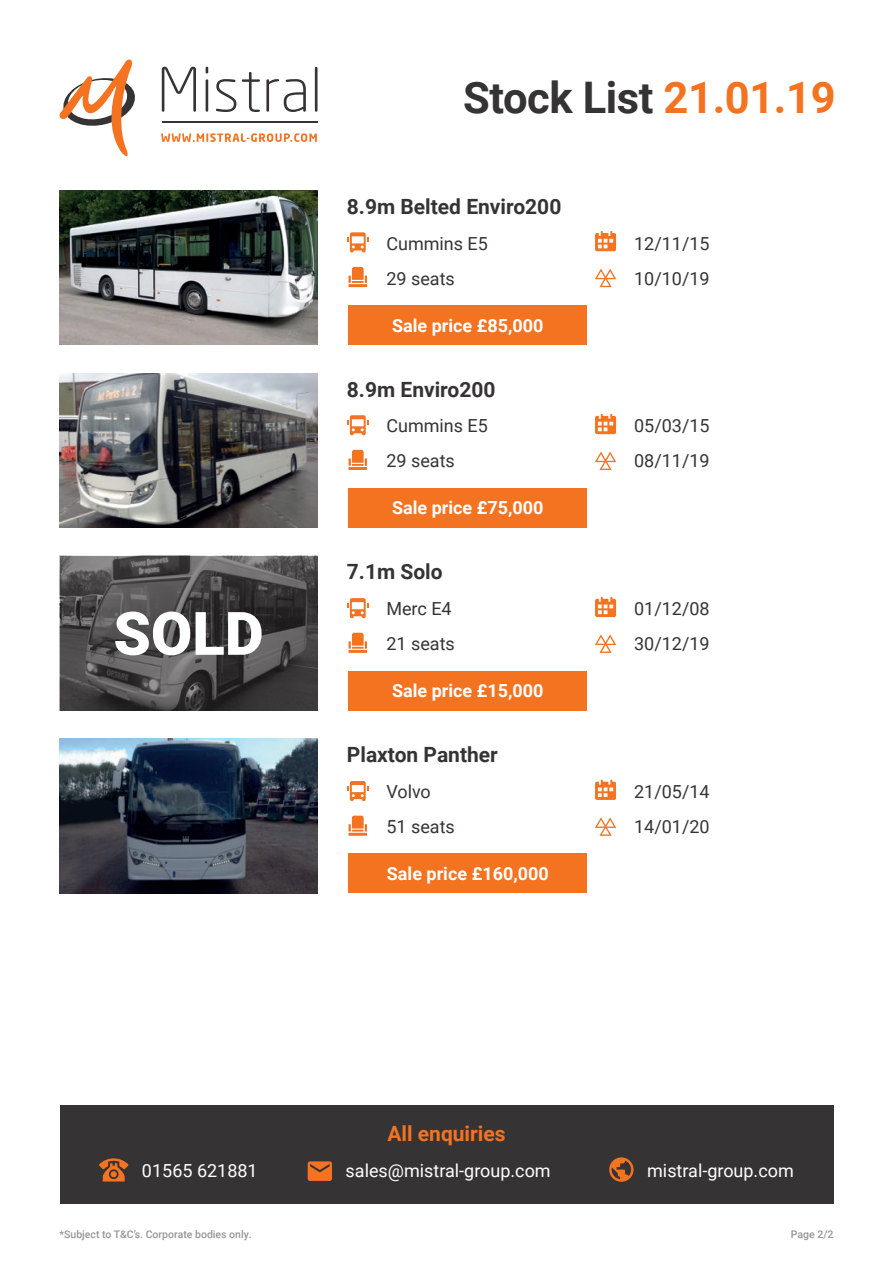
<style>
.page{position:relative;width:893px;height:1263px;background:#fff}
.page>*{position:absolute;margin:0;border:0;box-sizing:border-box;transform-origin:0 0}
.t1{font:900 60px "Roboto";color:#fff}
.t2{font:700 43.5px "Roboto";letter-spacing:-.01em;color:#363334}
.t3{font:700 21px "Roboto";color:#363334}
.t4{font:700 21px "Roboto";color:#f47321}
.t5{font:18px "Roboto";color:#363334}
.t6{font:700 18px "Roboto";color:#fff}
.t7{font:18px "Roboto";color:#fff}
.t8{font:500 10.5px "Roboto";color:#969597}
.s1{color:#f47321}
</style>
<div class="page">
<div style="left:60px;top:1104px;width:773px;height:99px;background:#363334"></div>
<svg style="left:609px;top:1157px;width:24px;height:25px"></svg>
<svg style="left:308px;top:1161px;width:24px;height:20px"></svg>
<svg style="left:99px;top:1158px;width:29px;height:23px"></svg>
<svg style="left:59px;top:59px;width:76px;height:98px"></svg>
<svg style="left:161px;top:133px;width:156px;height:9px"></svg>
<hr style="left:162px;top:121px;width:155px;height:2px;background:#363334">
<svg style="left:162px;top:67px;width:34px;height:45px"></svg>
<svg style="left:206px;top:67px;width:2px;height:45px"></svg>
<svg style="left:216px;top:79px;width:20px;height:33px"></svg>
<svg style="left:242px;top:72px;width:18px;height:40px"></svg>
<svg style="left:266px;top:79px;width:40px;height:33px"></svg>
<svg style="left:315px;top:67px;width:2px;height:45px"></svg>
<svg style="left:60px;top:556px;width:257px;height:154px;background:#4b4849"></svg>
<svg style="left:347px;top:232px;width:22px;height:21px"></svg>
<hr style="left:348px;top:284px;width:19px;height:3px;background:#f47321">
<svg style="left:349px;top:267px;width:18px;height:16px"></svg>
<svg style="left:595px;top:269px;width:21px;height:18px"></svg>
<svg style="left:595px;top:231px;width:21px;height:20px"></svg>
<img style="left:60px;top:190px;width:257px;height:154px">
<div style="left:348px;top:305px;width:239px;height:39px;background:#f47321"></div>
<svg style="left:347px;top:415px;width:22px;height:20px"></svg>
<hr style="left:348px;top:467px;width:19px;height:3px;background:#f47321">
<svg style="left:349px;top:450px;width:18px;height:16px"></svg>
<svg style="left:595px;top:452px;width:21px;height:18px"></svg>
<svg style="left:595px;top:414px;width:21px;height:20px"></svg>
<img style="left:60px;top:373px;width:257px;height:154px">
<div style="left:348px;top:488px;width:239px;height:39px;background:#f47321"></div>
<svg style="left:347px;top:598px;width:22px;height:20px"></svg>
<hr style="left:348px;top:650px;width:19px;height:3px;background:#f47321">
<svg style="left:349px;top:633px;width:18px;height:16px"></svg>
<svg style="left:595px;top:634px;width:21px;height:19px"></svg>
<svg style="left:595px;top:597px;width:21px;height:20px"></svg>
<div style="left:348px;top:671px;width:239px;height:39px;background:#f47321"></div>
<svg style="left:347px;top:781px;width:22px;height:20px"></svg>
<hr style="left:348px;top:833px;width:19px;height:3px;background:#f47321">
<svg style="left:349px;top:816px;width:18px;height:16px"></svg>
<svg style="left:595px;top:817px;width:21px;height:19px"></svg>
<svg style="left:595px;top:780px;width:21px;height:20px"></svg>
<img style="left:60px;top:739px;width:257px;height:154px">
<div style="left:348px;top:854px;width:239px;height:39px;background:#f47321"></div>
<h2 class="t2" style="left:463px;top:67px;width:374px">Stock List <span class="s1">21.01.19</span></h2>
<p class="t3" style="left:347px;top:191px;width:216px">8.9m Belted Enviro200</p>
<p class="t5" style="left:386px;top:231px;width:103px">Cummins E5</p>
<p class="t5" style="left:386px;top:266px;width:70px">29 seats</p>
<p class="t5" style="left:634px;top:266px;width:77px">10/10/19</p>
<p class="t5" style="left:634px;top:231px;width:77px">12/11/15</p>
<p class="t6" style="left:392px;top:313px;width:153px">Sale price £85,000</p>
<p class="t3" style="left:347px;top:374px;width:150px">8.9m Enviro200</p>
<p class="t5" style="left:386px;top:413px;width:103px">Cummins E5</p>
<p class="t5" style="left:386px;top:448px;width:70px">29 seats</p>
<p class="t5" style="left:634px;top:448px;width:77px">08/11/19</p>
<p class="t5" style="left:634px;top:413px;width:77px">05/03/15</p>
<p class="t6" style="left:392px;top:495px;width:153px">Sale price £75,000</p>
<p class="t1" style="left:113px;top:591px;width:152px">SOLD</p>
<p class="t3" style="left:347px;top:557px;width:97px">7.1m Solo</p>
<p class="t5" style="left:634px;top:596px;width:77px">01/12/08</p>
<p class="t5" style="left:386px;top:596px;width:67px">Merc E4</p>
<p class="t5" style="left:386px;top:631px;width:70px">21 seats</p>
<p class="t5" style="left:634px;top:631px;width:77px">30/12/19</p>
<p class="t6" style="left:392px;top:678px;width:153px">Sale price £15,000</p>
<p class="t3" style="left:347px;top:740px;width:153px">Plaxton Panther</p>
<p class="t5" style="left:386px;top:779px;width:46px">Volvo</p>
<p class="t5" style="left:386px;top:814px;width:70px">51 seats</p>
<p class="t5" style="left:634px;top:814px;width:77px">14/01/20</p>
<p class="t5" style="left:634px;top:779px;width:77px">21/05/14</p>
<p class="t6" style="left:387px;top:861px;width:163px">Sale price £160,000</p>
<p class="t4" style="left:387px;top:1119px;width:120px">All enquiries</p>
<p class="t7" style="left:142px;top:1157px;width:117px">01565 621881</p>
<p class="t7" style="left:346px;top:1158px;width:207px">sales@mistral-group.com</p>
<p class="t7" style="left:647px;top:1158px;width:148px">mistral-group.com</p>
<p class="t8" style="left:60px;top:1227px;width:194px">*Subject to T&amp;C’s. Corporate bodies only.</p>
<p class="t8" style="left:791px;top:1227px;width:44px">Page 2/2</p>
</div>
